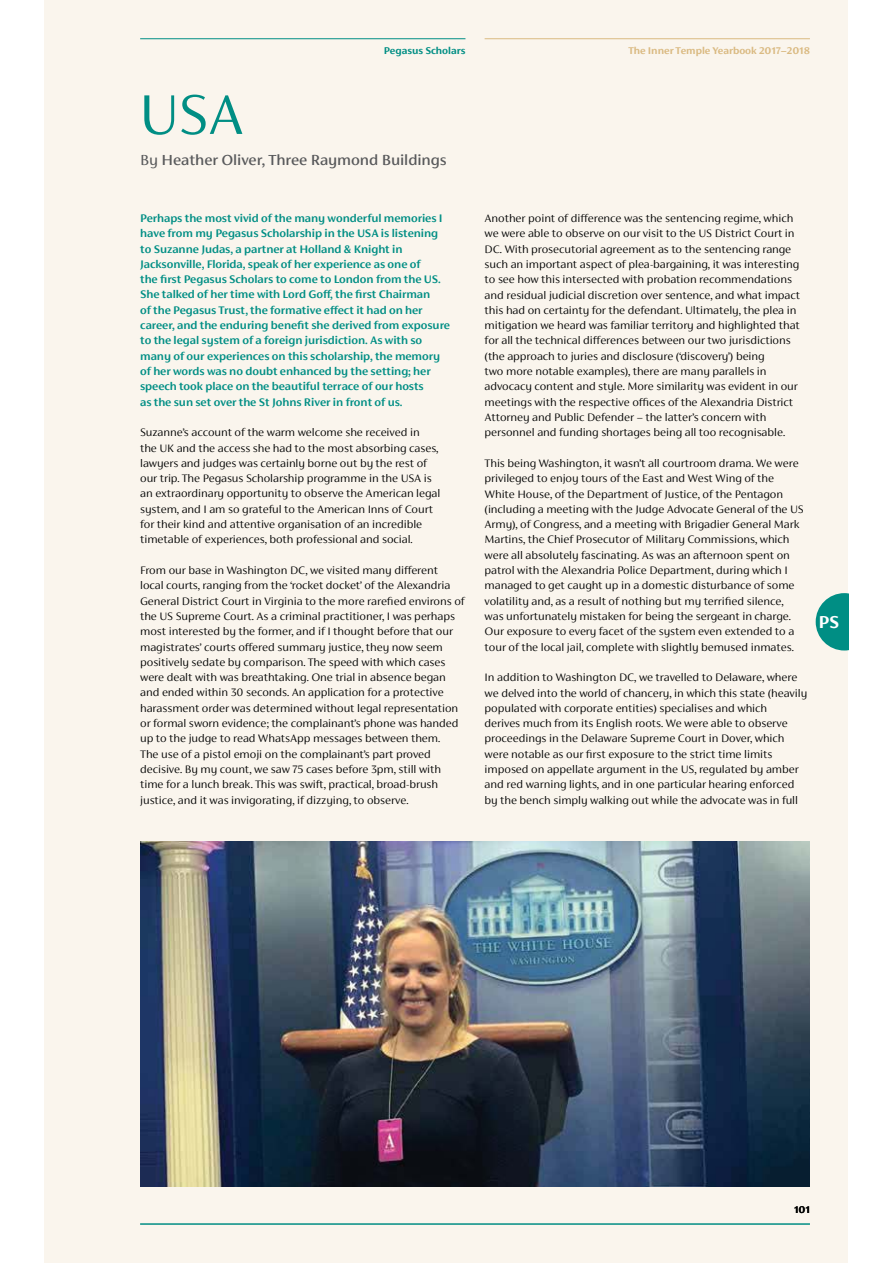
<style>
.page{position:relative;width:893px;height:1263px;background:#fff}
.page>*{position:absolute;margin:0;border:0;box-sizing:border-box;transform-origin:0 0}
.t1{font:300 62.7px "FS Siena";color:#008e84}
.t2{font:700 18.9px "FS Siena";color:#fff}
.t3{font:500 16.2px "FS Siena";letter-spacing:-.005em;color:#58595b}
.t4{font:300 12.15px/15.3px "FS Siena";letter-spacing:-.005em;color:#010202}
.t5{font:600 12.15px/15.3px "FS Siena";letter-spacing:-.005em;color:#008e84}
.t6{font:700 10.8px "FS Siena";color:#daba82}
.t7{font:700 10.8px "FS Siena";color:#008e84}
.t8{font:700 10.8px "FS Siena";color:#010202}
.s1{font-weight:400}
</style>
<div class="page">
<div style="left:44px;top:0;width:804px;height:1263px;background:#faf5ed"></div>
<img style="left:140px;top:842px;width:670px;height:344px">
<hr style="left:485px;top:38px;width:325px;height:1px;background:#daba82">
<svg style="left:816px;top:593px;width:32px;height:58px"></svg>
<hr style="left:140px;top:1224px;width:670px;height:1px;background:#008e84">
<hr style="left:140px;top:38px;width:325px;height:1px;background:#008e84">
<p class="t7" style="left:384px;top:44px;width:83px">Pegasus Scholars</p>
<h1 class="t1" style="left:139px;top:89px;width:107px">USA</h1>
<h3 class="t3" style="left:140px;top:153px;width:308px"><span class="s1">By</span> Heather Oliver, Three Raymond Buildings</h3>
<p class="t5" style="left:140px;top:211px;width:311px">Perhaps the most vivid of the many wonderful memories I have from my Pegasus Scholarship in the USA is listening to Suzanne Judas, a partner at Holland &amp; Knight in Jacksonville, Florida, speak of her experience as one of<br>the first Pegasus Scholars to come to London from the US.<br>She talked of her time with Lord Goff, the first Chairman<br>of the Pegasus Trust, the formative effect it had on her career, and the enduring benefit she derived from exposure to the legal system of a foreign jurisdiction. As with so many of our experiences on this scholarship, the memory of her words was no doubt enhanced by the setting; her speech took place on the beautiful terrace of our hosts<br>as the sun set over the St Johns River in front of us.</p>
<p class="t4" style="left:140px;top:425px;width:302px">Suzanne’s account of the warm welcome she received in<br>the UK and the access she had to the most absorbing cases, lawyers and judges was certainly borne out by the rest of our trip. The Pegasus Scholarship programme in the USA is an extraordinary opportunity to observe the American legal system, and I am so grateful to the American Inns of Court for their kind and attentive organisation of an incredible timetable of experiences, both professional and social.</p>
<p class="t4" style="left:140px;top:563px;width:326px">From our base in Washington DC, we visited many different local courts, ranging from the ‘rocket docket’ of the Alexandria General District Court in Virginia to the more rarefied environs of the US Supreme Court. As a criminal practitioner, I was perhaps most interested by the former, and if I thought before that our magistrates’ courts offered summary justice, they now seem positively sedate by comparison. The speed with which cases were dealt with was breathtaking. One trial in absence began and ended within 30 seconds. An application for a protective harassment order was determined without legal representation or formal sworn evidence; the complainant’s phone was handed up to the judge to read WhatsApp messages between them.<br>The use of a pistol emoji on the complainant’s part proved decisive. By my count, we saw 75 cases before 3pm, still with time for a lunch break. This was swift, practical, broad-brush justice, and it was invigorating, if dizzying, to observe.</p>
<p class="t6" style="left:628px;top:44px;width:183px">The Inner Temple Yearbook 2017–2018</p>
<p class="t4" style="left:485px;top:211px;width:317px">Another point of difference was the sentencing regime, which we were able to observe on our visit to the US District Court in DC. With prosecutorial agreement as to the sentencing range such an important aspect of plea-bargaining, it was interesting to see how this intersected with probation recommendations and residual judicial discretion over sentence, and what impact this had on certainty for the defendant. Ultimately, the plea in mitigation we heard was familiar territory and highlighted that for all the technical differences between our two jurisdictions (the approach to juries and disclosure (‘discovery’) being<br>two more notable examples), there are many parallels in advocacy content and style. More similarity was evident in our meetings with the respective offices of the Alexandria District Attorney and Public Defender – the latter’s concern with personnel and funding shortages being all too recognisable.</p>
<p class="t4" style="left:485px;top:456px;width:321px">This being Washington, it wasn’t all courtroom drama. We were privileged to enjoy tours of the East and West Wing of the White House, of the Department of Justice, of the Pentagon (including a meeting with the Judge Advocate General of the US Army), of Congress, and a meeting with Brigadier General Mark Martins, the Chief Prosecutor of Military Commissions, which were all absolutely fascinating. As was an afternoon spent on patrol with the Alexandria Police Department, during which I managed to get caught up in a domestic disturbance of some volatility and, as a result of nothing but my terrified silence, was unfortunately mistaken for being the sergeant in charge.<br>Our exposure to every facet of the system even extended to a tour of the local jail, complete with slightly bemused inmates.</p>
<p class="t4" style="left:485px;top:670px;width:324px">In addition to Washington DC, we travelled to Delaware, where we delved into the world of chancery, in which this state (heavily populated with corporate entities) specialises and which<br>derives much from its English roots. We were able to observe proceedings in the Delaware Supreme Court in Dover, which were notable as our first exposure to the strict time limits imposed on appellate argument in the US, regulated by amber and red warning lights, and in one particular hearing enforced by the bench simply walking out while the advocate was in full</p>
<h2 class="t2" style="left:818px;top:610px;width:22px">PS</h2>
<p class="t8" style="left:794px;top:1203px;width:17px">101</p>
</div>
